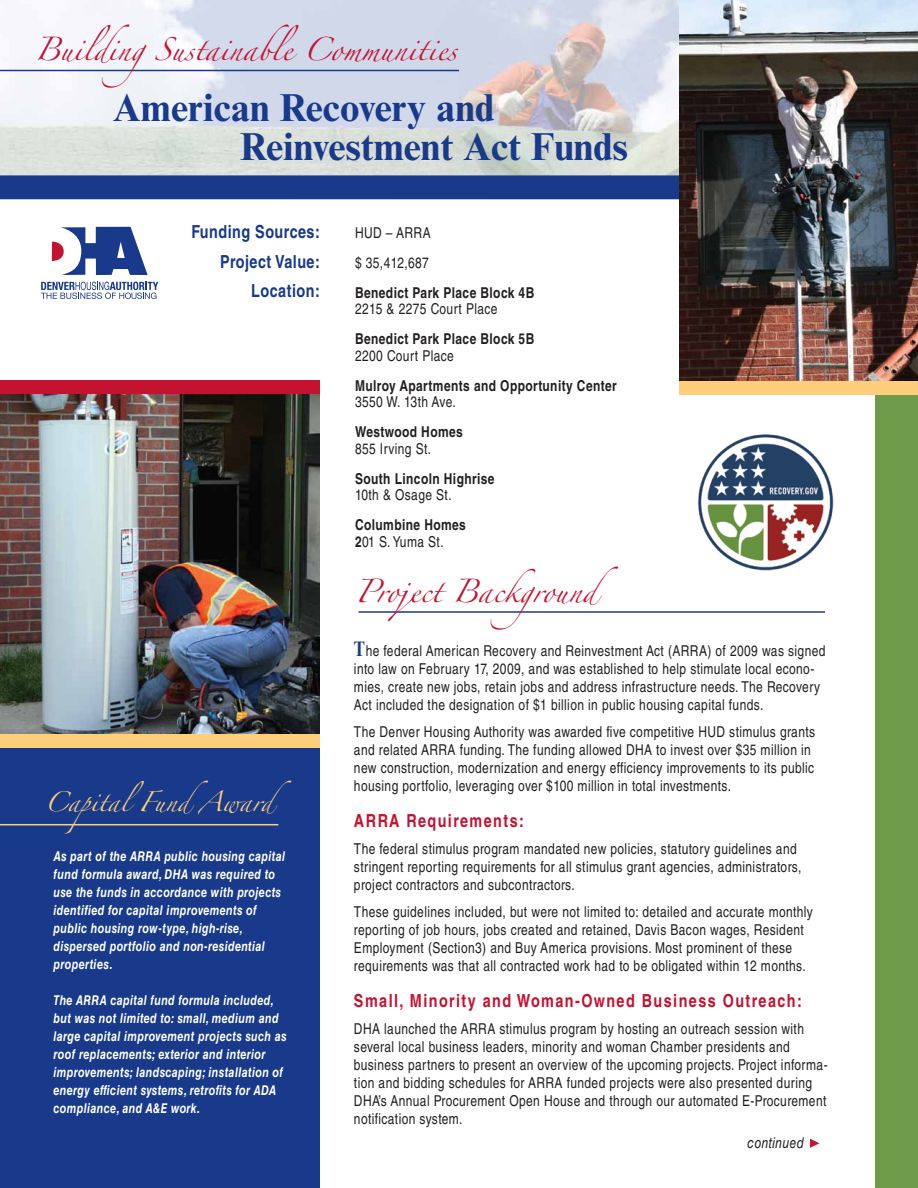
<style>
.page{position:relative;width:918px;height:1188px;background:#fff}
.page>*{position:absolute;margin:0;border:0;box-sizing:border-box;transform-origin:0 0}
.t1{font:700 39px/39px "Times New Roman MT Std";color:#19398a}
.t2{font:21px "Zapfino";color:#c41230}
.t3{font:700 18px "Helvetica LT Std";letter-spacing:.1em;color:#c41230;scale:.8 1}
.t4{font:700 18px/30px "Helvetica LT Std";letter-spacing:.035em;color:#19398a;text-align:right;scale:.8 1}
.t5{font:18px "Zapfino";color:#ffce7b}
.t6{font:15px/18px "Helvetica LT Std";letter-spacing:.035em;color:#231f20;scale:.8 1}
.t7{font:700 15px/16.5px "Helvetica LT Std";letter-spacing:.035em;color:#231f20;scale:.8 1}
.t8{font:italic 15px "Helvetica LT Std";letter-spacing:.035em;color:#231f20;scale:.8 1}
.t9{font:italic 700 13.5px/18px "Helvetica LT Std";letter-spacing:.035em;color:#fff;scale:.8 1}
.s1{font-weight:400}
.s2{font-family:"Times New Roman MT Std";font-weight:700;font-size:21px;color:#1a3989}
.s3{color:#fff}
.s4{font-weight:700;font-style:italic;font-size:13.5px;color:#fff}
</style>
<div class="page">
<img style="left:0;top:394px;width:319px;height:340px">
<div style="left:875px;top:0;width:43px;height:1188px;background:#6e9b49"></div>
<img style="left:0;top:0;width:680px;height:175px">
<div style="left:0;top:175px;width:875px;height:24px;background:#19398a"></div>
<img style="left:680px;top:0;width:238px;height:381px">
<div style="left:0;top:381px;width:320px;height:13px;background:#c41230"></div>
<div style="left:0;top:741px;width:320px;height:447px;background:#19398a"></div>
<div style="left:0;top:734px;width:320px;height:14px;background:#ffce7b"></div>
<div style="left:680px;top:381px;width:238px;height:14px;background:#ffce7b"></div>
<svg style="left:52px;top:227px;width:96px;height:48px"></svg>
<svg style="left:41px;top:282px;width:117px;height:17px"></svg>
<img style="left:698px;top:434px;width:136px;height:137px">
<hr style="left:0;top:70px;width:459px;height:1px;background:#1a3988">
<hr style="left:359px;top:611px;width:466px;height:2px;background:#19398a">
<hr style="left:0;top:824px;width:278px;height:1px;background:#ffce7b">
<svg style="left:810px;top:1139px;width:9px;height:9px"></svg>
<h2 class="t2" style="left:35px;top:40px;width:424px">BuildingSustainable Communities</h2>
<h1 class="t1" style="left:240px;top:88px;width:390px;text-indent:-127px">American Recovery and<br>Reinvestment Act Funds</h1>
<p class="t4" style="left:191px;top:216px;width:162px">Funding Sources:<br>Project Value:</p>
<p class="t4" style="left:251px;top:275px;width:87px">Location:</p>
<p class="t5" style="left:45px;top:794px;width:248px">CapitalFundAward</p>
<p class="t9" style="left:54px;top:847px;width:291px">As part of the ARRA public housing capital fund formula award, DHA was required to use the funds in accordance with projects identified for capital improvements of public housing row-type, high-rise, dispersed portfolio and non-residential properties.</p>
<p class="t9" style="left:54px;top:991px;width:293px">The ARRA capital fund formula included, but was not limited to: small, medium and large capital improvement projects such as roof replacements; exterior and interior improvements; landscaping; installation of energy efficient systems, retrofits for ADA compliance, and A&amp;E work.</p>
<p class="t6" style="left:355px;top:217px;width:96px;line-height:30px">HUD – ARRA $ 35,412,687</p>
<p class="t7" style="left:355px;top:284px;width:226px">Benedict Park Place Block 4B</p>
<p class="t6" style="left:355px;top:300px;width:180px">2215 &amp; 2275 Court Place</p>
<p class="t7" style="left:355px;top:330px;width:226px">Benedict Park Place Block 5B</p>
<p class="t6" style="left:355px;top:346px;width:125px">2200 Court Place</p>
<p class="t7" style="left:355px;top:377px;width:329px">Mulroy Apartments and Opportunity Center</p>
<p class="t6" style="left:355px;top:393px;width:128px">3550 W. 13th Ave.</p>
<p class="t7" style="left:355px;top:423px;width:136px">Westwood Homes</p>
<p class="t6" style="left:355px;top:439px;width:97px">855 Irving St.</p>
<p class="t7" style="left:355px;top:470px;width:176px">South Lincoln Highrise</p>
<p class="t6" style="left:355px;top:486px;width:122px">10th &amp; Osage St.</p>
<p class="t7" style="left:355px;top:516px;width:140px">Columbine Homes<br>2<span class="s1">01 S. Yuma St.</span></p>
<h2 class="t2" style="left:355px;top:583px;width:265px">Project Background</h2>
<p class="t6" style="left:354px;top:642px;width:591px"><span class="s2">T</span>he federal American Recovery and Reinvestment Act (ARRA) of 2009 was signed into law on February 17, 2009, and was established to help stimulate local econo&shy;mies, create new jobs, retain jobs and address infrastructure needs. The Recovery Act included the designation of $1 billion in public housing capital funds.</p>
<p class="t6" style="left:354px;top:723px;width:578px">The Denver Housing Authority was awarded five competitive HUD stimulus grants and related ARRA funding. The funding allowed DHA to invest over $35 million in new construction, modernization and energy efficiency improvements to its public housing portfolio, leveraging over $100 million in total investments.</p>
<p class="t3" style="left:354px;top:810px;width:214px">ARRA Requirements:</p>
<p class="t6" style="left:354px;top:840px;width:561px">The federal stimulus program mandated new policies, statutory guidelines and stringent reporting requirements for all stimulus grant agencies, administrators, project contractors and subcontractors.</p>
<p class="t6" style="left:354px;top:903px;width:575px">These guidelines included, but were not limited to: detailed and accurate monthly reporting of job hours, jobs created and retained, Davis Bacon wages, Resident Employment (Section3) and Buy America provisions. Most prominent of these requirements was that all contracted work had to be obligated within 12 months.</p>
<p class="t3" style="left:354px;top:990px;width:561px">Small, Minority and Woman-Owned Business Outreach:</p>
<p class="t6" style="left:354px;top:1020px;width:594px">DHA launched the ARRA stimulus program by hosting an outreach session with several local business leaders, minority and woman Chamber presidents and business partners to present an overview of the upcoming projects. Project informa&shy;tion and bidding schedules for ARRA funded projects were also presented during DHA’s Annual Procurement Open House and through our automated E-Procurement notification system.<span class="s3">y</span><span class="s4">stem.</span></p>
<p class="t8" style="left:748px;top:1134px;width:72px">continued</p>
</div>
